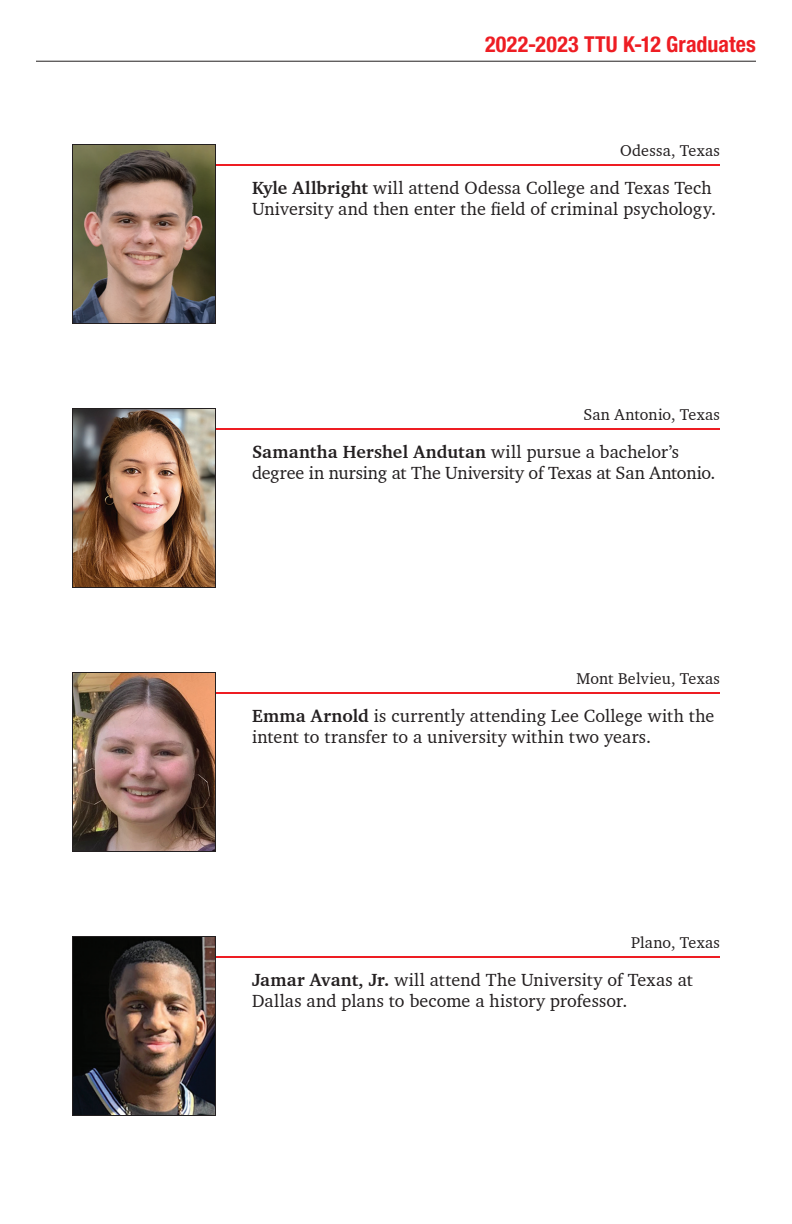
<style>
.page{position:relative;width:792px;height:1224px;background:#fff}
.page>*{position:absolute;margin:0;border:0;box-sizing:border-box;transform-origin:0 0}
.title-right{font:700 condensed 22px "Helvetica Neue LT Pro";letter-spacing:.01em;color:#ee1d23}
.Bio{font:18px/21.6px "Charter BT Pro";letter-spacing:.01em;color:#231f20}
.Bio-2{font:18px/21.6px "Charter BT Pro";letter-spacing:-.01em;color:#231f20}
.bio-city{font:16px "Charter BT Pro";letter-spacing:.015em;color:#231f20}
.s1{font-weight:700}
</style>
<div class="page">
<hr style="left:36px;top:61px;width:720px;height:1px;background:#231f20">
<hr style="left:216px;top:956px;width:504px;height:2px;background:#ee1d23">
<img style="left:74px;top:938px;width:140px;height:176px">
<div style="left:72px;top:936px;width:144px;height:180px;border:1px solid #231f20"></div>
<hr style="left:216px;top:692px;width:504px;height:2px;background:#ee1d23">
<img style="left:74px;top:674px;width:140px;height:176px">
<div style="left:72px;top:672px;width:144px;height:180px;border:1px solid #231f20"></div>
<hr style="left:216px;top:164px;width:504px;height:2px;background:#ee1d23">
<img style="left:74px;top:146px;width:140px;height:176px">
<div style="left:72px;top:144px;width:144px;height:180px;border:1px solid #231f20"></div>
<hr style="left:216px;top:428px;width:504px;height:2px;background:#ee1d23">
<img style="left:74px;top:410px;width:140px;height:176px">
<div style="left:72px;top:408px;width:144px;height:180px;border:1px solid #231f20"></div>
<p class="title-right" style="left:485px;top:31px;width:272px">2022-2023 TTU K-12 Graduates</p>
<p class="bio-city" style="left:620px;top:140px;width:101px">Odessa, Texas</p>
<p class="Bio" style="left:252px;top:177px;width:466px"><span class="s1">Kyle Allbright</span> will attend Odessa College and Texas Tech<br>University and then enter the field of criminal psychology.</p>
<p class="bio-city" style="left:583px;top:404px;width:138px">San Antonio, Texas</p>
<p class="Bio-2" style="left:252px;top:441px;width:465px"><span class="s1">Samantha Hershel Andutan</span> will pursue a bachelor’s degree in nursing at The University of Texas at San Antonio.</p>
<p class="bio-city" style="left:577px;top:668px;width:145px">Mont Belvieu, Texas</p>
<p class="Bio" style="left:252px;top:705px;width:464px"><span class="s1">Emma Arnold</span> is currently attending Lee College with the intent to transfer to a university within two years.</p>
<p class="bio-city" style="left:631px;top:932px;width:90px">Plano, Texas</p>
<p class="Bio" style="left:252px;top:969px;width:442px"><span class="s1">Jamar Avant, Jr.</span> will attend The University of Texas at<br>Dallas and plans to become a history professor.</p>
</div>
